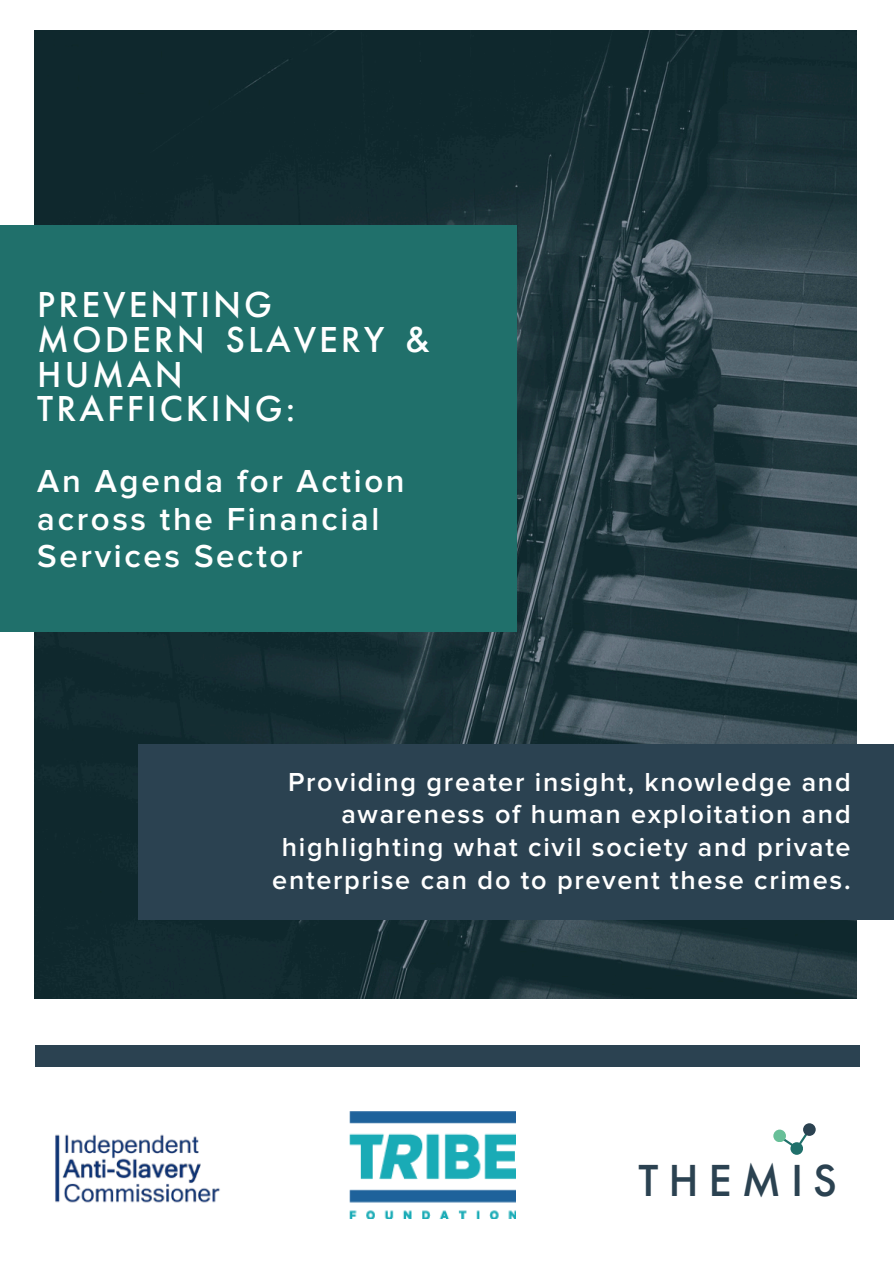
<style>
.page{position:relative;width:894px;height:1264px;background:#fff}
.page>*{position:absolute;margin:0;border:0;box-sizing:border-box;transform-origin:0 0}
.t1{font:500 46.65px "Futura PT";letter-spacing:.21em;color:#2b4251}
.t2{font:500 37.5px/34.8px "Futura PT";letter-spacing:.08em;color:#fff}
.t3{font:600 33px/37.2px "Proxima Nova";letter-spacing:.08em;color:#fff}
.t4{font:600 27px/32.7px "Proxima Nova";letter-spacing:.065em;color:#fff;text-align:right}
</style>
<div class="page">
<img style="left:35px;top:31px;width:821px;height:967px">
<div style="left:0;top:225px;width:516px;height:406px;background:#20706b"></div>
<div style="left:35px;top:1045px;width:823px;height:21px;background:#2b4251"></div>
<svg style="left:773px;top:1129px;width:12px;height:13px"></svg>
<svg style="left:776px;top:1129px;width:34px;height:21px"></svg>
<div style="left:790px;top:1142px;width:12px;height:12px;background:#20706b;border-radius:50%"></div>
<div style="left:802px;top:1123px;width:13px;height:12px;background:#2b4251;border-radius:50%"></div>
<img style="left:349px;top:1111px;width:166px;height:106px">
<div style="left:138px;top:744px;width:755px;height:175px;background:#2b4251"></div>
<img style="left:55px;top:1134px;width:165px;height:69px">
<h2 class="t2" style="left:37px;top:289px;width:393px">PREVENTING<br>MODERN SLAVERY &amp;<br>HUMAN<br>TRAFFICKING:</h2>
<p class="t3" style="left:37px;top:463px;width:369px">An Agenda for Action across the Financial<br>Services Sector</p>
<p class="t4" style="left:272px;top:765px;width:579px">Providing greater insight, knowledge and awareness of human exploitation and highlighting what civil society and private enterprise can do to prevent these crimes.</p>
<p class="t1" style="left:638px;top:1160px;width:200px">THEMIS</p>
</div>
